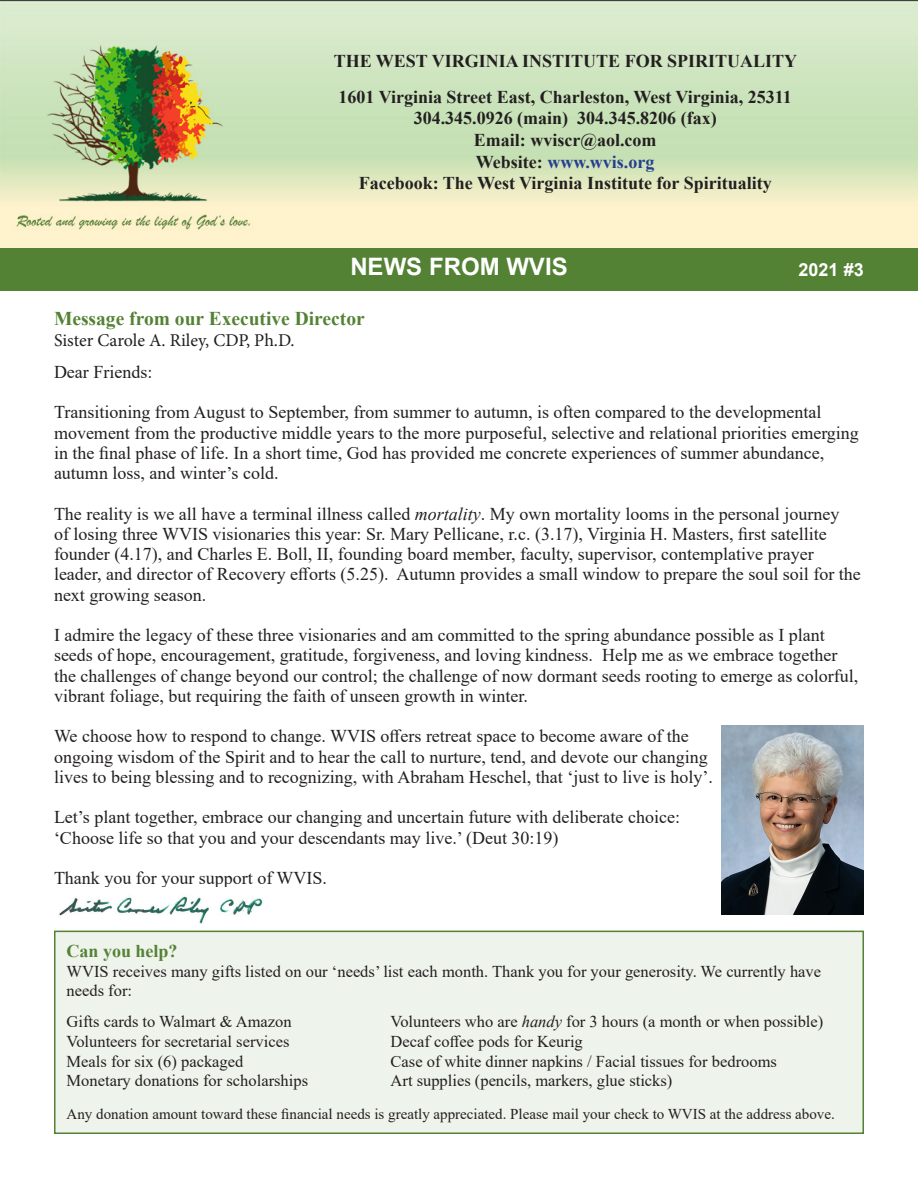
<style>
.page{position:relative;width:918px;height:1188px;background:#fff}
.page>*{position:absolute;margin:0;border:0;box-sizing:border-box;transform-origin:0 0}
.t1{font:700 24px "Arial";color:#fff}
.t2{font:700 19.5px "Times New Roman";color:#548235}
.t3{font:18px/20.2px "Times New Roman";color:#231f20}
.t4{font:700 18px "Times New Roman";color:#231f20}
.t5{font:18px "Minion Pro";letter-spacing:-.005em;color:#231f20}
.t6{font:700 18px "Times New Roman";color:#253f8e}
.t7{font:700 18px "Times New Roman";color:#548235}
.t8{font:700 18px "Arial";color:#fff}
.t9{font:16.5px/19.8px "Times New Roman";color:#231f20}
.t10{font:15px "Times New Roman";color:#231f20}
.s1{color:#231f20}
.s2{font-style:italic}
</style>
<div class="page">
<div style="left:1px;top:249px;width:916px;height:41px;background:#548235"></div>
<div style="left:0;top:248px;width:918px;height:43px;border:2px solid #548235"></div>
<img style="left:0;top:0;width:918px;height:248px">
<img style="left:722px;top:725px;width:142px;height:189px">
<img style="left:59px;top:896px;width:204px;height:28px">
<div style="left:54px;top:931px;width:810px;height:203px;background:#eef3eb;border:2px solid #548235"></div>
<p class="t4" style="left:334px;top:48px;width:465px">THE WEST VIRGINIA INSTITUTE FOR SPIRITUALITY</p>
<p class="t4" style="left:339px;top:84px;width:455px">1601 Virginia Street East, Charleston, West Virginia, 25311</p>
<p class="t4" style="left:414px;top:105px;width:304px">304.345.0926 (main) 304.345.8206 (fax)</p>
<p class="t4" style="left:474px;top:127px;width:184px">Email: wviscr@aol.com</p>
<p class="t6" style="left:476px;top:149px;width:180px"><span class="s1">Website:</span> www.wvis.org</p>
<p class="t4" style="left:359px;top:170px;width:415px">Facebook: The West Virginia Institute for Spirituality</p>
<p class="t1" style="left:350px;top:250px;width:219px">NEWS FROM WVIS</p>
<p class="t8" style="left:799px;top:257px;width:67px">2021 #3</p>
<p class="t2" style="left:54px;top:304px;width:312px">Message from our Executive Director</p>
<p class="t5" style="left:54px;top:328px;width:242px">Sister Carole A. Riley, CDP, Ph.D.</p>
<p class="t3" style="left:54px;top:361px;width:100px">Dear Friends:</p>
<p class="t3" style="left:54px;top:402px;width:806px">Transitioning from August to September, from summer to autumn, is often compared to the developmental movement from the productive middle years to the more purposeful, selective and relational priorities emerging in the final phase of life. In a short time, God has provided me concrete experiences of summer abundance, autumn loss, and winter’s cold.</p>
<p class="t3" style="left:54px;top:503px;width:808px">The reality is we all have a terminal illness called <span class="s2">mortality</span>. My own mortality looms in the personal journey<br>of losing three WVIS visionaries this year: Sr. Mary Pellicane, r.c. (3.17), Virginia H. Masters, first satellite founder (4.17), and Charles E. Boll, II, founding board member, faculty, supervisor, contemplative prayer leader, and director of Recovery efforts (5.25). Autumn provides a small window to prepare the soul soil for the next growing season.</p>
<p class="t3" style="left:54px;top:624px;width:806px">I admire the legacy of these three visionaries and am committed to the spring abundance possible as I plant seeds of hope, encouragement, gratitude, forgiveness, and loving kindness. Help me as we embrace together the challenges of change beyond our control; the challenge of now dormant seeds rooting to emerge as colorful, vibrant foliage, but requiring the faith of unseen growth in winter.</p>
<p class="t3" style="left:54px;top:726px;width:660px">We choose how to respond to change. WVIS offers retreat space to become aware of the ongoing wisdom of the Spirit and to hear the call to nurture, tend, and devote our changing lives to being blessing and to recognizing, with Abraham Heschel, that ‘just to live is holy’.</p>
<p class="t3" style="left:54px;top:807px;width:628px">Let’s plant together, embrace our changing and uncertain future with deliberate choice: ‘Choose life so that you and your descendants may live.’ (Deut 30:19)</p>
<p class="t3" style="left:54px;top:867px;width:275px">Thank you for your support of WVIS.</p>
<p class="t7" style="left:67px;top:938px;width:113px">Can you help?</p>
<p class="t9" style="left:67px;top:961px;width:756px">WVIS receives many gifts listed on our ‘needs’ list each month. Thank you for your generosity. We currently have needs for:</p>
<p class="t9" style="left:67px;top:1011px;width:227px">Gifts cards to Walmart &amp; Amazon</p>
<p class="t9" style="left:391px;top:1011px;width:434px">Volunteers who are <span class="s2">handy</span> for 3 hours (a month or when possible)</p>
<p class="t9" style="left:67px;top:1031px;width:224px">Volunteers for secretarial services</p>
<p class="t9" style="left:391px;top:1031px;width:194px">Decaf coffee pods for Keurig</p>
<p class="t9" style="left:67px;top:1051px;width:178px">Meals for six (6) packaged</p>
<p class="t9" style="left:391px;top:1051px;width:388px">Case of white dinner napkins / Facial tissues for bedrooms</p>
<p class="t9" style="left:67px;top:1071px;width:243px">Monetary donations for scholarships</p>
<p class="t9" style="left:391px;top:1071px;width:283px">Art supplies (pencils, markers, glue sticks)</p>
<p class="t10" style="left:67px;top:1104px;width:770px">Any donation amount toward these financial needs is greatly appreciated. Please mail your check to WVIS at the address above.</p>
</div>
